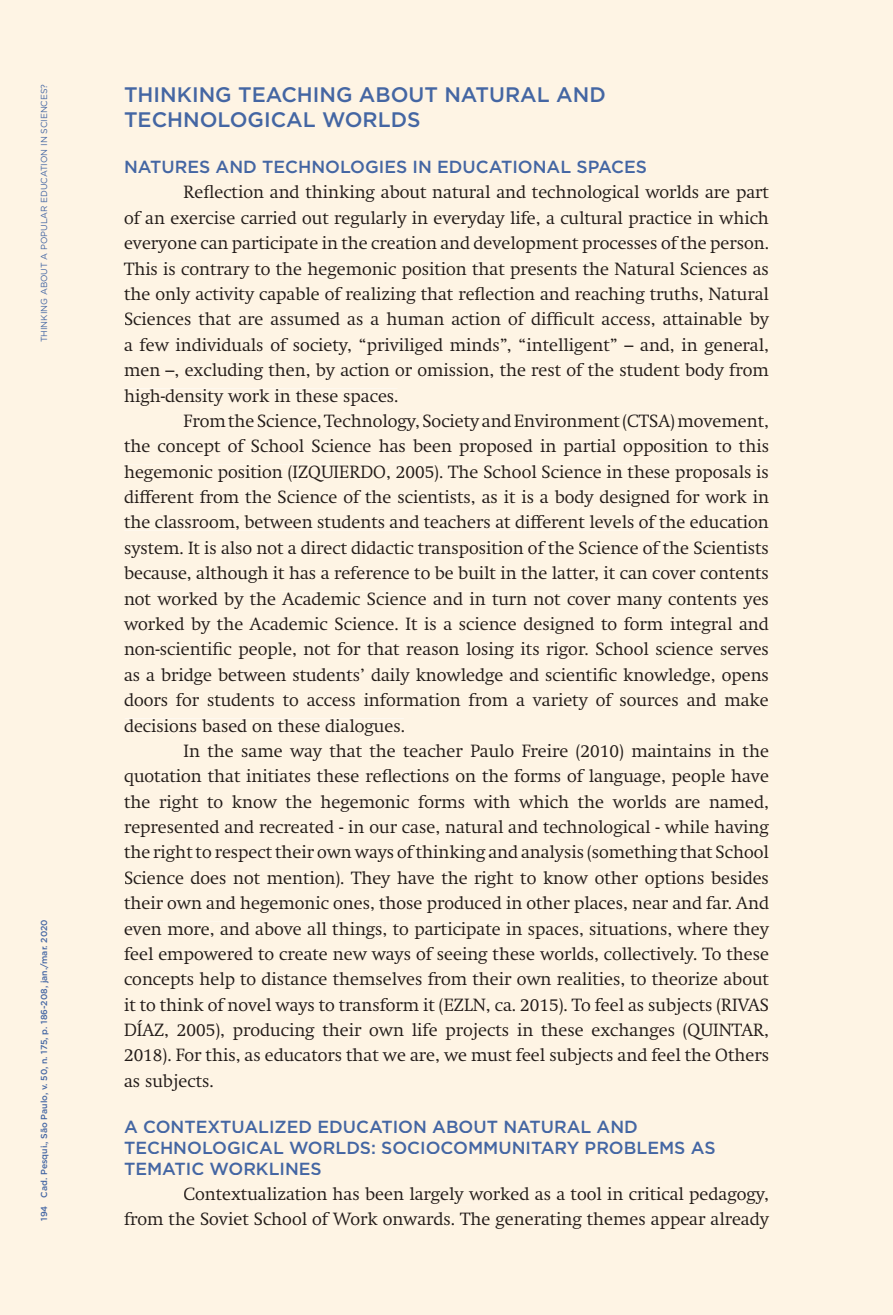
<style>
.page{position:relative;width:893px;height:1315px;background:#fef4e4}
.page>*{position:absolute;margin:0;border:0;box-sizing:border-box;transform-origin:0 0}
.t1{font:500 21px/25.2px "Gotham HTF";color:#4466a3}
.t2{font:300 17.5px/25.4px "Swift";color:#221b18;text-align:justify}
.t3{font:500 17.5px/21px "Gotham HTF";color:#4466a3}
.t4{font:500 8.75px "Gotham HTF";color:#4466a3}
.t5{font:8.75px "Gotham HTF";color:#4466a3}
</style>
<div class="page">
<div style="left:41px;top:84px;width:6px;height:258px;background:#fef4e4"></div>
<div style="left:40px;top:920px;width:8px;height:300px;background:#fef4e4"></div>
<div style="left:125px;top:87px;width:481px;height:15px;background:#fef4e4"></div>
<div style="left:125px;top:112px;width:294px;height:15px;background:#fef4e4"></div>
<div style="left:126px;top:161px;width:520px;height:12px;background:#fef4e4"></div>
<div style="left:184px;top:185px;width:585px;height:17px;background:#fef4e4"></div>
<div style="left:125px;top:211px;width:644px;height:17px;background:#fef4e4"></div>
<div style="left:125px;top:236px;width:644px;height:17px;background:#fef4e4"></div>
<div style="left:124px;top:262px;width:645px;height:17px;background:#fef4e4"></div>
<div style="left:124px;top:287px;width:645px;height:17px;background:#fef4e4"></div>
<div style="left:125px;top:312px;width:644px;height:17px;background:#fef4e4"></div>
<div style="left:125px;top:338px;width:644px;height:17px;background:#fef4e4"></div>
<div style="left:124px;top:363px;width:645px;height:17px;background:#fef4e4"></div>
<div style="left:124px;top:388px;width:273px;height:17px;background:#fef4e4"></div>
<div style="left:184px;top:414px;width:585px;height:17px;background:#fef4e4"></div>
<div style="left:124px;top:439px;width:645px;height:17px;background:#fef4e4"></div>
<div style="left:124px;top:465px;width:645px;height:17px;background:#fef4e4"></div>
<div style="left:125px;top:490px;width:644px;height:17px;background:#fef4e4"></div>
<div style="left:124px;top:515px;width:645px;height:15px;background:#fef4e4"></div>
<div style="left:125px;top:541px;width:644px;height:17px;background:#fef4e4"></div>
<div style="left:124px;top:566px;width:645px;height:17px;background:#fef4e4"></div>
<div style="left:124px;top:591px;width:645px;height:17px;background:#fef4e4"></div>
<div style="left:124px;top:617px;width:645px;height:17px;background:#fef4e4"></div>
<div style="left:124px;top:642px;width:645px;height:17px;background:#fef4e4"></div>
<div style="left:125px;top:667px;width:644px;height:18px;background:#fef4e4"></div>
<div style="left:125px;top:693px;width:644px;height:17px;background:#fef4e4"></div>
<div style="left:125px;top:718px;width:279px;height:17px;background:#fef4e4"></div>
<div style="left:184px;top:744px;width:585px;height:17px;background:#fef4e4"></div>
<div style="left:125px;top:769px;width:644px;height:17px;background:#fef4e4"></div>
<div style="left:124px;top:794px;width:645px;height:17px;background:#fef4e4"></div>
<div style="left:124px;top:820px;width:645px;height:17px;background:#fef4e4"></div>
<div style="left:124px;top:845px;width:645px;height:17px;background:#fef4e4"></div>
<div style="left:125px;top:871px;width:644px;height:17px;background:#fef4e4"></div>
<div style="left:124px;top:896px;width:645px;height:17px;background:#fef4e4"></div>
<div style="left:125px;top:921px;width:644px;height:17px;background:#fef4e4"></div>
<div style="left:124px;top:947px;width:645px;height:17px;background:#fef4e4"></div>
<div style="left:125px;top:972px;width:644px;height:17px;background:#fef4e4"></div>
<div style="left:124px;top:997px;width:645px;height:17px;background:#fef4e4"></div>
<div style="left:124px;top:1020px;width:645px;height:20px;background:#fef4e4"></div>
<div style="left:125px;top:1048px;width:644px;height:17px;background:#fef4e4"></div>
<div style="left:125px;top:1074px;width:88px;height:17px;background:#fef4e4"></div>
<div style="left:125px;top:1120px;width:513px;height:13px;background:#fef4e4"></div>
<div style="left:125px;top:1141px;width:590px;height:13px;background:#fef4e4"></div>
<div style="left:125px;top:1162px;width:196px;height:13px;background:#fef4e4"></div>
<div style="left:184px;top:1187px;width:585px;height:17px;background:#fef4e4"></div>
<div style="left:124px;top:1212px;width:645px;height:17px;background:#fef4e4"></div>
<p class="t5" style="left:39px;top:342px;width:260px;rotate:-90deg">THINKING ABOUT A POPULAR EDUCATION IN SCIENCES?</p>
<p class="t4" style="left:39px;top:1220px;width:303px;rotate:-90deg">194 Cad. Pesqui., São Paulo, v. 50, n. 175, p. 186-208, jan./mar. 2020</p>
<p class="t1" style="left:124px;top:82px;width:483px">THINKING TEACHING ABOUT NATURAL AND<br>TECHNOLOGICAL WORLDS</p>
<p class="t3" style="left:124px;top:156px;width:525px">NATURES AND TECHNOLOGIES IN EDUCATIONAL SPACES</p>
<p class="t2" style="left:124px;top:180px;width:646px;text-indent:60px">Reflection and thinking about natural and technological worlds are part of an exercise carried out regularly in everyday life, a cultural practice in which everyone can participate in the creation and development processes of the person.<br>This is contrary to the hegemonic position that presents the Natural Sciences as the only activity capable of realizing that reflection and reaching truths, Natural Sciences that are assumed as a human action of difficult access, attainable by a few individuals of society, “priviliged minds”, “intelligent” – and, in general, men –, excluding then, by action or omission, the rest of the student body from high-density work in these spaces.</p>
<p class="t2" style="left:124px;top:408px;width:646px;text-indent:60px">From the Science, Technology, Society and Environment (CTSA) movement, the concept of School Science has been proposed in partial opposition to this hegemonic position (IZQUIERDO, 2005). The School Science in these proposals is different from the Science of the scientists, as it is a body designed for work in the classroom, between students and teachers at different levels of the education system. It is also not a direct didactic transposition of the Science of the Scientists because, although it has a reference to be built in the latter, it can cover contents not worked by the Academic Science and in turn not cover many contents yes worked by the Academic Science. It is a science designed to form integral and non-scientific people, not for that reason losing its rigor. School science serves as a bridge between students’ daily knowledge and scientific knowledge, opens doors for students to access information from a variety of sources and make decisions based on these dialogues.</p>
<p class="t2" style="left:124px;top:738px;width:646px;text-indent:60px">In the same way that the teacher Paulo Freire (2010) maintains in the quotation that initiates these reflections on the forms of language, people have the right to know the hegemonic forms with which the worlds are named, represented and recreated - in our case, natural and technological - while having the right to respect their own ways of thinking and analysis (something that School Science does not mention). They have the right to know other options besides their own and hegemonic ones, those produced in other places, near and far. And even more, and above all things, to participate in spaces, situations, where they feel empowered to create new ways of seeing these worlds, collectively. To these concepts help to distance themselves from their own realities, to theorize about it to think of novel ways to transform it (EZLN, ca. 2015). To feel as subjects (RIVAS DÍAZ, 2005), producing their own life projects in these exchanges (QUINTAR, 2018). For this, as educators that we are, we must feel subjects and feel the Others as subjects.</p>
<p class="t3" style="left:124px;top:1115px;width:593px">A CONTEXTUALIZED EDUCATION ABOUT NATURAL AND<br>TECHNOLOGICAL WORLDS: SOCIOCOMMUNITARY PROBLEMS AS<br>TEMATIC WORKLINES</p>
<p class="t2" style="left:124px;top:1181px;width:646px;text-align:right">Contextualization has been largely worked as a tool in critical pedagogy,<br>from the Soviet School of Work onwards. The generating themes appear already</p>
</div>
